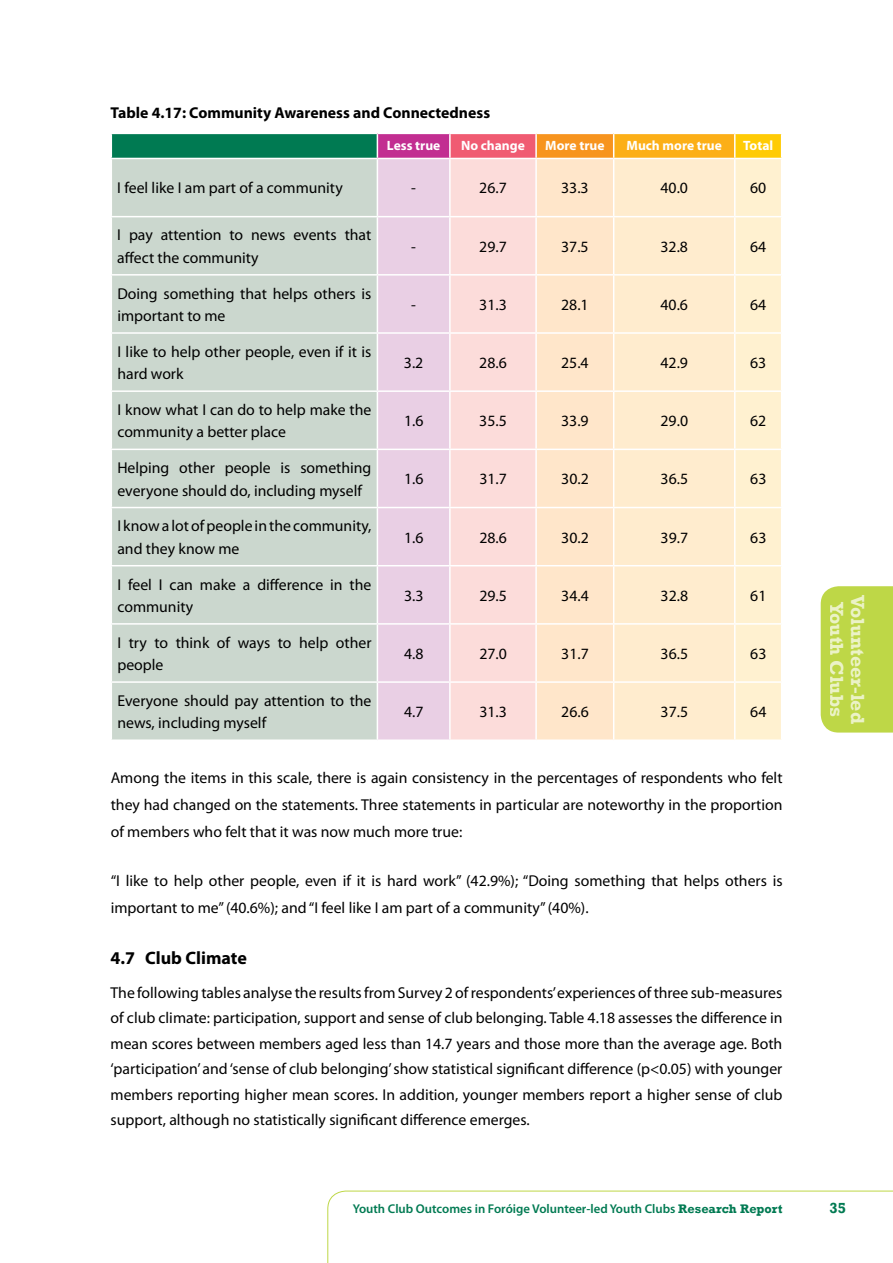
<style>
.page{position:relative;width:893px;height:1263px;background:#fff}
.page>*{position:absolute;margin:0;border:0;box-sizing:border-box;transform-origin:0 0}
.t1{font:700 19.5px/21px "Rockwell";color:#fff;text-align:center}
.t2{font:700 18px "Myriad Pro";color:#000}
.t3{font:15.75px/22.5px "Myriad Pro";color:#000}
.t4{font:700 15.75px "Myriad Pro";color:#000}
.t5{font:700 15px "Rockwell";color:#007a52}
.t6{font:700 13.5px "Myriad Pro";color:#fff}
.t7{font:600 12.75px "Myriad Pro";color:#007a52}
.s1{font-family:"Rockwell";font-weight:700}
</style>
<div class="page">
<svg style="left:327px;top:1191px;width:566px;height:72px"></svg>
<div style="left:821px;top:586px;width:72px;height:146px;background:#bed747"></div>
<div style="left:111px;top:133px;width:266px;height:25px;background:#007a52"></div>
<div style="left:450px;top:133px;width:86px;height:25px;background:#f05b72"></div>
<div style="left:536px;top:133px;width:78px;height:25px;background:#f7941e"></div>
<div style="left:614px;top:133px;width:121px;height:25px;background:#fcaf17"></div>
<div style="left:112px;top:159px;width:265px;height:580px;background:#cbd7ce"></div>
<div style="left:451px;top:159px;width:84px;height:580px;background:#fcdcda"></div>
<div style="left:537px;top:159px;width:76px;height:580px;background:#ffe6ca"></div>
<svg style="left:614px;top:159px;width:120px;height:580px;background:#ffeccf"></svg>
<hr style="left:111px;top:216px;width:266px;height:1px;background:#fff">
<hr style="left:111px;top:274px;width:266px;height:2px;background:#fff">
<hr style="left:111px;top:332px;width:266px;height:2px;background:#fff">
<hr style="left:111px;top:390px;width:266px;height:2px;background:#fff">
<hr style="left:111px;top:449px;width:266px;height:1px;background:#fff">
<hr style="left:111px;top:507px;width:266px;height:1px;background:#fff">
<hr style="left:111px;top:565px;width:266px;height:1px;background:#fff">
<hr style="left:111px;top:623px;width:266px;height:2px;background:#fff">
<hr style="left:111px;top:681px;width:266px;height:2px;background:#fff">
<hr style="left:450px;top:216px;width:86px;height:1px;background:#fff">
<hr style="left:450px;top:274px;width:86px;height:2px;background:#fff">
<hr style="left:450px;top:332px;width:86px;height:2px;background:#fff">
<hr style="left:450px;top:390px;width:86px;height:2px;background:#fff">
<hr style="left:450px;top:449px;width:86px;height:1px;background:#fff">
<hr style="left:450px;top:507px;width:86px;height:1px;background:#fff">
<hr style="left:450px;top:565px;width:86px;height:1px;background:#fff">
<hr style="left:450px;top:623px;width:86px;height:2px;background:#fff">
<hr style="left:450px;top:681px;width:86px;height:2px;background:#fff">
<hr style="left:536px;top:216px;width:78px;height:1px;background:#fff">
<hr style="left:536px;top:274px;width:78px;height:2px;background:#fff">
<hr style="left:536px;top:332px;width:78px;height:2px;background:#fff">
<hr style="left:536px;top:390px;width:78px;height:2px;background:#fff">
<hr style="left:536px;top:449px;width:78px;height:1px;background:#fff">
<hr style="left:536px;top:507px;width:78px;height:1px;background:#fff">
<hr style="left:536px;top:565px;width:78px;height:1px;background:#fff">
<hr style="left:536px;top:623px;width:78px;height:2px;background:#fff">
<hr style="left:536px;top:681px;width:78px;height:2px;background:#fff">
<hr style="left:614px;top:216px;width:121px;height:1px;background:#fff">
<hr style="left:614px;top:274px;width:121px;height:2px;background:#fff">
<hr style="left:614px;top:332px;width:121px;height:2px;background:#fff">
<hr style="left:614px;top:390px;width:121px;height:2px;background:#fff">
<hr style="left:614px;top:449px;width:121px;height:1px;background:#fff">
<hr style="left:614px;top:507px;width:121px;height:1px;background:#fff">
<hr style="left:614px;top:565px;width:121px;height:1px;background:#fff">
<hr style="left:614px;top:623px;width:121px;height:2px;background:#fff">
<hr style="left:614px;top:681px;width:121px;height:2px;background:#fff">
<hr style="left:111px;top:133px;width:266px;height:1px;background:#fff">
<svg style="left:111px;top:134px;width:1px;height:24px"></svg>
<svg style="left:377px;top:134px;width:73px;height:606px;background:#e8cbe2"></svg>
<hr style="left:450px;top:133px;width:86px;height:1px;background:#fff">
<hr style="left:449px;top:134px;width:2px;height:24px;background:#fff">
<hr style="left:536px;top:133px;width:78px;height:1px;background:#fff">
<hr style="left:535px;top:134px;width:2px;height:24px;background:#fff">
<hr style="left:614px;top:133px;width:121px;height:1px;background:#fff">
<svg style="left:613px;top:134px;width:1px;height:24px"></svg>
<svg style="left:734px;top:134px;width:48px;height:606px;background:#fef0cc"></svg>
<hr style="left:377px;top:158px;width:73px;height:1px;background:#fff">
<hr style="left:614px;top:158px;width:121px;height:1px;background:#fff">
<hr style="left:735px;top:158px;width:47px;height:1px;background:#fff">
<p class="t4" style="left:111px;top:103px;width:381px">Table 4.17: Community Awareness and Connectedness</p>
<p class="t6" style="left:387px;top:136px;width:55px">Less true</p>
<p class="t6" style="left:461px;top:136px;width:65px">No change</p>
<p class="t6" style="left:545px;top:136px;width:61px">More true</p>
<p class="t6" style="left:627px;top:136px;width:97px">Much more true</p>
<p class="t6" style="left:743px;top:136px;width:31px">Total</p>
<p class="t3" style="left:117px;top:177px;width:227px">I feel like I am part of a community</p>
<p class="t3" style="left:411px;top:177px;width:6px">-</p>
<p class="t3" style="left:479px;top:177px;width:29px">26.7</p>
<p class="t3" style="left:561px;top:177px;width:29px">33.3</p>
<p class="t3" style="left:660px;top:177px;width:29px">40.0</p>
<p class="t3" style="left:750px;top:177px;width:18px">60</p>
<p class="t3" style="left:117px;top:224px;width:256px">I pay attention to news events that affect the community</p>
<p class="t3" style="left:411px;top:235px;width:6px">-</p>
<p class="t3" style="left:479px;top:235px;width:29px">29.7</p>
<p class="t3" style="left:561px;top:235px;width:29px">37.5</p>
<p class="t3" style="left:660px;top:235px;width:29px">32.8</p>
<p class="t3" style="left:750px;top:235px;width:18px">64</p>
<p class="t3" style="left:117px;top:282px;width:256px">Doing something that helps others is important to me</p>
<p class="t3" style="left:117px;top:340px;width:256px">I like to help other people, even if it is hard work</p>
<p class="t3" style="left:117px;top:398px;width:256px">I know what I can do to help make the community a better place</p>
<p class="t3" style="left:117px;top:456px;width:256px">Helping other people is something everyone should do, including myself</p>
<p class="t3" style="left:117px;top:514px;width:256px">I know a lot of people in the community, and they know me</p>
<p class="t3" style="left:117px;top:573px;width:256px">I feel I can make a difference in the community</p>
<p class="t3" style="left:117px;top:631px;width:256px">I try to think of ways to help other people</p>
<p class="t3" style="left:117px;top:689px;width:256px">Everyone should pay attention to the news, including myself</p>
<p class="t3" style="left:411px;top:293px;width:6px">-</p>
<p class="t3" style="left:479px;top:293px;width:29px">31.3</p>
<p class="t3" style="left:561px;top:293px;width:29px">28.1</p>
<p class="t3" style="left:660px;top:293px;width:29px">40.6</p>
<p class="t3" style="left:750px;top:293px;width:18px">64</p>
<p class="t3" style="left:404px;top:351px;width:21px">3.2</p>
<p class="t3" style="left:479px;top:351px;width:29px">28.6</p>
<p class="t3" style="left:561px;top:351px;width:29px">25.4</p>
<p class="t3" style="left:661px;top:351px;width:29px">42.9</p>
<p class="t3" style="left:750px;top:351px;width:18px">63</p>
<p class="t3" style="left:404px;top:409px;width:21px">1.6</p>
<p class="t3" style="left:479px;top:409px;width:29px">35.5</p>
<p class="t3" style="left:561px;top:409px;width:29px">33.9</p>
<p class="t3" style="left:661px;top:409px;width:29px">29.0</p>
<p class="t3" style="left:750px;top:409px;width:18px">62</p>
<p class="t3" style="left:404px;top:468px;width:21px">1.6</p>
<p class="t3" style="left:479px;top:468px;width:29px">31.7</p>
<p class="t3" style="left:561px;top:468px;width:29px">30.2</p>
<p class="t3" style="left:661px;top:468px;width:29px">36.5</p>
<p class="t3" style="left:750px;top:468px;width:18px">63</p>
<p class="t3" style="left:404px;top:526px;width:21px">1.6</p>
<p class="t3" style="left:479px;top:526px;width:29px">28.6</p>
<p class="t3" style="left:561px;top:526px;width:29px">30.2</p>
<p class="t3" style="left:661px;top:526px;width:29px">39.7</p>
<p class="t3" style="left:750px;top:526px;width:18px">63</p>
<p class="t3" style="left:404px;top:584px;width:21px">3.3</p>
<p class="t3" style="left:479px;top:584px;width:29px">29.5</p>
<p class="t3" style="left:561px;top:584px;width:29px">34.4</p>
<p class="t3" style="left:661px;top:584px;width:29px">32.8</p>
<p class="t3" style="left:750px;top:584px;width:18px">61</p>
<p class="t3" style="left:404px;top:642px;width:21px">4.8</p>
<p class="t3" style="left:479px;top:642px;width:29px">27.0</p>
<p class="t3" style="left:561px;top:642px;width:29px">31.7</p>
<p class="t3" style="left:661px;top:642px;width:29px">36.5</p>
<p class="t3" style="left:750px;top:642px;width:18px">63</p>
<p class="t3" style="left:404px;top:700px;width:21px">4.7</p>
<p class="t3" style="left:479px;top:700px;width:29px">31.3</p>
<p class="t3" style="left:561px;top:700px;width:29px">26.6</p>
<p class="t3" style="left:661px;top:700px;width:29px">37.5</p>
<p class="t3" style="left:750px;top:700px;width:18px">64</p>
<p class="t3" style="left:111px;top:764px;width:673px;line-height:27px;text-align:justify">Among the items in this scale, there is again consistency in the percentages of respondents who felt they had changed on the statements. Three statements in particular are noteworthy in the proportion of members who felt that it was now much more true:</p>
<p class="t3" style="left:111px;top:866px;width:673px;line-height:27px">“I like to help other people, even if it is hard work” (42.9%); “Doing something that helps others is important to me” (40.6%); and “I feel like I am part of a community” (40%).</p>
<p class="t2" style="left:111px;top:946px;width:138px">4.7 Club Climate</p>
<p class="t3" style="left:111px;top:979px;width:673px;line-height:25.5px;text-align:justify">The following tables analyse the results from Survey 2 of respondents’ experiences of three sub-measures of club climate: participation, support and sense of club belonging. Table 4.18 assesses the difference in mean scores between members aged less than 14.7 years and those more than the average age. Both ‘participation’ and ‘sense of club belonging’ show statistical significant difference (p&lt;0.05) with younger members reporting higher mean scores. In addition, younger members report a higher sense of club support, although no statistically significant difference emerges.</p>
<p class="t1" style="left:868px;top:595px;width:130px;rotate:90deg">Volunteer-led<br>Youth Clubs</p>
<p class="t7" style="left:353px;top:1200px;width:431px">Youth Club Outcomes in Foróige Volunteer-led Youth Clubs <span class="s1">Research Report</span></p>
<p class="t5" style="left:829px;top:1199px;width:18px">35</p>
</div>
